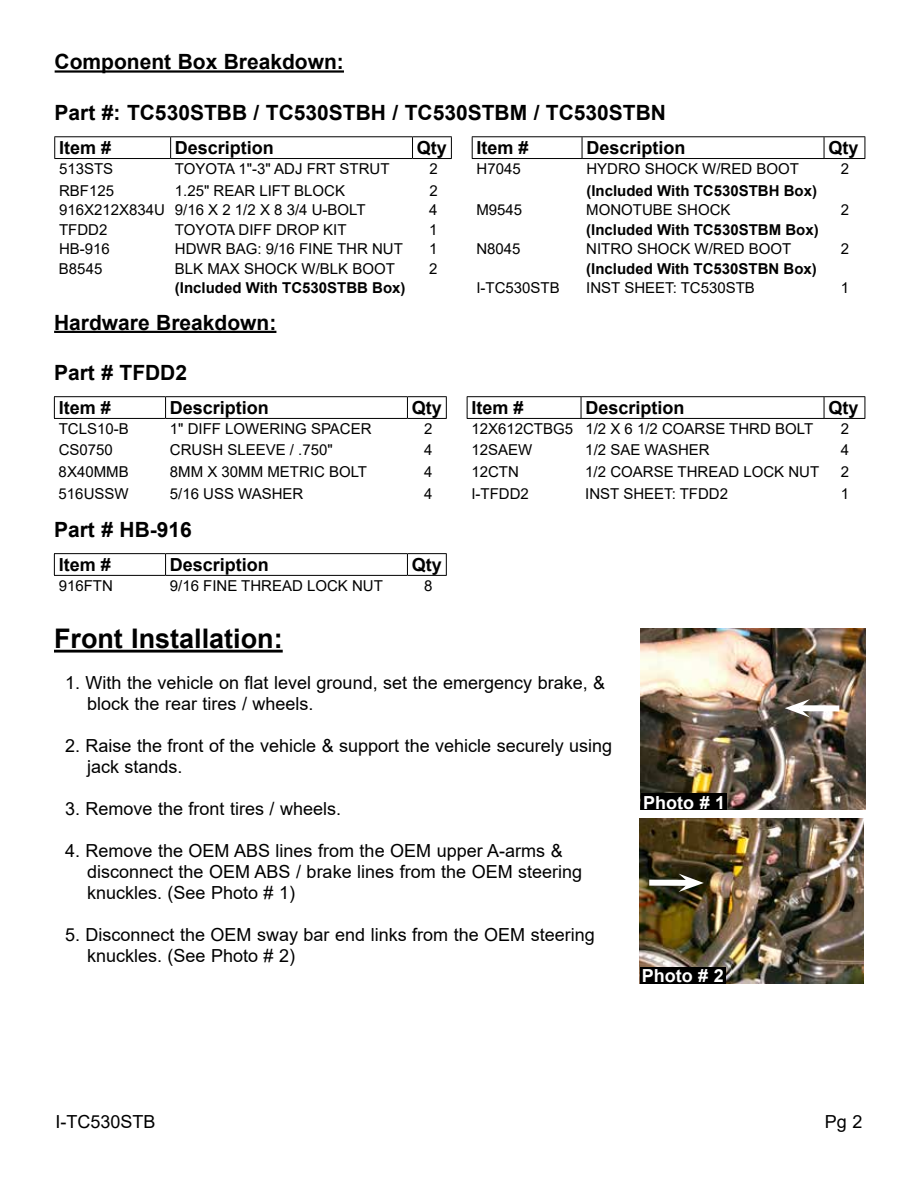
<style>
.page{position:relative;width:918px;height:1188px;background:#fff}
.page>*{position:absolute;margin:0;border:0;box-sizing:border-box;transform-origin:0 0}
.t1{font:700 27px "Arial";color:#000}
.t2{font:700 21px "Arial";color:#000}
.t3{font:18px/21px "Arial";color:#000}
.t4{font:700 18px "Arial";color:#000}
.t5{font:700 18px "Arial";color:#fff}
.t6{font:15px "Arial";color:#000}
.t7{font:700 15px "Arial";color:#000}
</style>
<div class="page">
<hr style="left:55px;top:70px;width:289px;height:3px;background:#000">
<hr style="left:54px;top:331px;width:222px;height:2px;background:#000">
<hr style="left:54px;top:396px;width:112px;height:1px;background:#000">
<svg style="left:54px;top:397px;width:1px;height:21px"></svg>
<hr style="left:166px;top:396px;width:241px;height:1px;background:#000">
<svg style="left:165px;top:397px;width:1px;height:21px"></svg>
<hr style="left:407px;top:396px;width:40px;height:1px;background:#000">
<svg style="left:407px;top:397px;width:1px;height:21px"></svg>
<svg style="left:446px;top:397px;width:1px;height:21px"></svg>
<hr style="left:54px;top:418px;width:112px;height:1px;background:#000">
<hr style="left:166px;top:418px;width:241px;height:1px;background:#000">
<hr style="left:407px;top:418px;width:40px;height:1px;background:#000">
<hr style="left:467px;top:396px;width:114px;height:1px;background:#000">
<svg style="left:467px;top:397px;width:1px;height:21px"></svg>
<hr style="left:581px;top:396px;width:243px;height:1px;background:#000">
<svg style="left:581px;top:397px;width:1px;height:21px"></svg>
<hr style="left:824px;top:396px;width:41px;height:1px;background:#000">
<svg style="left:824px;top:397px;width:1px;height:21px"></svg>
<svg style="left:865px;top:397px;width:1px;height:21px"></svg>
<hr style="left:467px;top:418px;width:114px;height:1px;background:#000">
<hr style="left:581px;top:418px;width:243px;height:1px;background:#000">
<hr style="left:824px;top:418px;width:41px;height:1px;background:#000">
<hr style="left:54px;top:136px;width:117px;height:1px;background:#000">
<svg style="left:54px;top:137px;width:1px;height:21px"></svg>
<hr style="left:171px;top:136px;width:242px;height:1px;background:#000">
<svg style="left:170px;top:137px;width:1px;height:21px"></svg>
<hr style="left:413px;top:136px;width:39px;height:1px;background:#000">
<svg style="left:412px;top:137px;width:1px;height:21px"></svg>
<svg style="left:451px;top:137px;width:1px;height:21px"></svg>
<hr style="left:54px;top:158px;width:117px;height:1px;background:#000">
<hr style="left:171px;top:158px;width:242px;height:1px;background:#000">
<hr style="left:413px;top:158px;width:39px;height:1px;background:#000">
<hr style="left:472px;top:136px;width:110px;height:1px;background:#000">
<svg style="left:472px;top:137px;width:1px;height:21px"></svg>
<hr style="left:582px;top:136px;width:242px;height:1px;background:#000">
<svg style="left:582px;top:137px;width:1px;height:21px"></svg>
<hr style="left:824px;top:136px;width:41px;height:1px;background:#000">
<svg style="left:824px;top:137px;width:1px;height:21px"></svg>
<svg style="left:865px;top:137px;width:1px;height:21px"></svg>
<hr style="left:472px;top:158px;width:110px;height:1px;background:#000">
<hr style="left:582px;top:158px;width:242px;height:1px;background:#000">
<hr style="left:824px;top:158px;width:41px;height:1px;background:#000">
<hr style="left:54px;top:553px;width:112px;height:1px;background:#000">
<svg style="left:54px;top:554px;width:1px;height:21px"></svg>
<hr style="left:166px;top:553px;width:241px;height:1px;background:#000">
<svg style="left:165px;top:554px;width:1px;height:21px"></svg>
<hr style="left:407px;top:553px;width:40px;height:1px;background:#000">
<svg style="left:407px;top:554px;width:1px;height:21px"></svg>
<svg style="left:446px;top:554px;width:1px;height:21px"></svg>
<hr style="left:54px;top:575px;width:112px;height:1px;background:#000">
<hr style="left:166px;top:575px;width:241px;height:1px;background:#000">
<hr style="left:407px;top:575px;width:40px;height:1px;background:#000">
<hr style="left:54px;top:650px;width:229px;height:3px;background:#000">
<img style="left:641px;top:629px;width:224px;height:180px">
<div style="left:642px;top:794px;width:85px;height:16px;background:#000"></div>
<div style="left:800px;top:705px;width:39px;height:6px;background:#fff"></div>
<svg style="left:785px;top:699px;width:25px;height:18px"></svg>
<img style="left:639px;top:818px;width:225px;height:166px">
<div style="left:640px;top:968px;width:85px;height:16px;background:#000"></div>
<div style="left:649px;top:880px;width:40px;height:6px;background:#fff"></div>
<svg style="left:679px;top:874px;width:25px;height:18px"></svg>
<h2 class="t2" style="left:55px;top:47px;width:291px">Component Box Breakdown:</h2>
<h2 class="t2" style="left:55px;top:98px;width:613px">Part #: TC530STBB / TC530STBH / TC530STBM / TC530STBN</h2>
<p class="t4" style="left:59px;top:135px;width:54px">Item #</p>
<p class="t4" style="left:175px;top:135px;width:101px">Description</p>
<p class="t4" style="left:417px;top:135px;width:32px">Qty</p>
<p class="t4" style="left:477px;top:135px;width:54px">Item #</p>
<p class="t4" style="left:586px;top:135px;width:101px">Description</p>
<p class="t4" style="left:828px;top:135px;width:32px">Qty</p>
<p class="t6" style="left:59px;top:158px;width:56px">513STS</p>
<p class="t6" style="left:175px;top:158px;width:216px">TOYOTA 1"-3" ADJ FRT STRUT</p>
<p class="t6" style="left:429px;top:158px;width:10px">2</p>
<p class="t6" style="left:477px;top:158px;width:46px">H7045</p>
<p class="t6" style="left:586px;top:158px;width:214px">HYDRO SHOCK W/RED BOOT</p>
<p class="t6" style="left:841px;top:158px;width:10px">2</p>
<p class="t6" style="left:59px;top:180px;width:57px">RBF125</p>
<p class="t6" style="left:175px;top:180px;width:172px">1.25" REAR LIFT BLOCK</p>
<p class="t6" style="left:429px;top:180px;width:10px">2</p>
<p class="t7" style="left:586px;top:180px;width:232px">(Included With TC530STBH Box)</p>
<p class="t6" style="left:59px;top:199px;width:308px">916X212X834U 9/16 X 2 1/2 X 8 3/4 U-BOLT</p>
<p class="t6" style="left:429px;top:199px;width:10px">4</p>
<p class="t6" style="left:476px;top:199px;width:47px">M9545</p>
<p class="t6" style="left:586px;top:199px;width:146px">MONOTUBE SHOCK</p>
<p class="t6" style="left:841px;top:199px;width:10px">2</p>
<p class="t6" style="left:59px;top:219px;width:50px">TFDD2</p>
<p class="t6" style="left:175px;top:219px;width:173px">TOYOTA DIFF DROP KIT</p>
<p class="t6" style="left:429px;top:219px;width:10px">1</p>
<p class="t7" style="left:586px;top:219px;width:234px">(Included With TC530STBM Box)</p>
<p class="t6" style="left:59px;top:239px;width:52px">HB-916</p>
<p class="t6" style="left:175px;top:239px;width:230px">HDWR BAG: 9/16 FINE THR NUT</p>
<p class="t6" style="left:429px;top:239px;width:10px">1</p>
<p class="t6" style="left:476px;top:239px;width:46px">N8045</p>
<p class="t6" style="left:586px;top:239px;width:207px">NITRO SHOCK W/RED BOOT</p>
<p class="t6" style="left:841px;top:239px;width:10px">2</p>
<p class="t6" style="left:59px;top:258px;width:45px">B8545</p>
<p class="t6" style="left:175px;top:258px;width:222px">BLK MAX SHOCK W/BLK BOOT</p>
<p class="t6" style="left:429px;top:258px;width:10px">2</p>
<p class="t7" style="left:586px;top:258px;width:232px">(Included With TC530STBN Box)</p>
<p class="t7" style="left:175px;top:277px;width:232px">(Included With TC530STBB Box)</p>
<p class="t6" style="left:476px;top:278px;width:85px">I-TC530STB</p>
<p class="t6" style="left:586px;top:278px;width:170px">INST SHEET: TC530STB</p>
<p class="t6" style="left:841px;top:278px;width:10px">1</p>
<h2 class="t2" style="left:54px;top:307px;width:224px">Hardware Breakdown:</h2>
<h2 class="t2" style="left:54px;top:358px;width:135px">Part # TFDD2</h2>
<p class="t4" style="left:59px;top:395px;width:54px">Item #</p>
<p class="t4" style="left:170px;top:395px;width:101px">Description</p>
<p class="t4" style="left:412px;top:395px;width:32px">Qty</p>
<p class="t4" style="left:471px;top:395px;width:54px">Item #</p>
<p class="t4" style="left:585px;top:395px;width:101px">Description</p>
<p class="t4" style="left:828px;top:395px;width:32px">Qty</p>
<p class="t6" style="left:59px;top:418px;width:72px">TCLS10-B</p>
<p class="t6" style="left:170px;top:418px;width:203px">1" DIFF LOWERING SPACER</p>
<p class="t6" style="left:424px;top:418px;width:10px">2</p>
<p class="t6" style="left:471px;top:418px;width:343px">12X612CTBG5 1/2 X 6 1/2 COARSE THRD BOLT</p>
<p class="t6" style="left:841px;top:418px;width:10px">2</p>
<p class="t6" style="left:59px;top:440px;width:56px">CS0750</p>
<p class="t6" style="left:170px;top:440px;width:164px">CRUSH SLEEVE / .750"</p>
<p class="t6" style="left:424px;top:440px;width:10px">4</p>
<p class="t6" style="left:471px;top:440px;width:62px">12SAEW</p>
<p class="t6" style="left:585px;top:440px;width:126px">1/2 SAE WASHER</p>
<p class="t6" style="left:841px;top:440px;width:10px">4</p>
<p class="t6" style="left:59px;top:462px;width:72px">8X40MMB</p>
<p class="t6" style="left:170px;top:462px;width:199px">8MM X 30MM METRIC BOLT</p>
<p class="t6" style="left:424px;top:462px;width:10px">4</p>
<p class="t6" style="left:471px;top:462px;width:49px">12CTN</p>
<p class="t6" style="left:585px;top:462px;width:235px">1/2 COARSE THREAD LOCK NUT</p>
<p class="t6" style="left:841px;top:462px;width:10px">2</p>
<p class="t6" style="left:59px;top:483px;width:72px">516USSW</p>
<p class="t6" style="left:170px;top:483px;width:135px">5/16 USS WASHER</p>
<p class="t6" style="left:424px;top:483px;width:10px">4</p>
<p class="t6" style="left:471px;top:483px;width:59px">I-TFDD2</p>
<p class="t6" style="left:585px;top:483px;width:144px">INST SHEET: TFDD2</p>
<p class="t6" style="left:841px;top:483px;width:10px">1</p>
<h2 class="t2" style="left:54px;top:515px;width:139px">Part # HB-916</h2>
<p class="t4" style="left:59px;top:552px;width:54px">Item #</p>
<p class="t4" style="left:170px;top:552px;width:101px">Description</p>
<p class="t4" style="left:412px;top:552px;width:32px">Qty</p>
<p class="t6" style="left:59px;top:575px;width:56px">916FTN</p>
<p class="t6" style="left:170px;top:575px;width:215px">9/16 FINE THREAD LOCK NUT</p>
<p class="t6" style="left:424px;top:575px;width:10px">8</p>
<h1 class="t1" style="left:54px;top:620px;width:230px">Front Installation:</h1>
<p class="t3" style="left:87px;top:672px;width:520px;text-indent:-22px">1. With the vehicle on flat level ground, set the emergency brake, &amp; block the rear tires / wheels.</p>
<p class="t3" style="left:87px;top:735px;width:527px;text-indent:-22px">2. Raise the front of the vehicle &amp; support the vehicle securely using jack stands.</p>
<p class="t3" style="left:65px;top:798px;width:278px">3. Remove the front tires / wheels.</p>
<p class="t3" style="left:87px;top:840px;width:497px;text-indent:-22px">4. Remove the OEM ABS lines from the OEM upper A-arms &amp; disconnect the OEM ABS / brake lines from the OEM steering knuckles. (See Photo # 1)</p>
<p class="t3" style="left:87px;top:924px;width:509px;text-indent:-22px">5. Disconnect the OEM sway bar end links from the OEM steering knuckles. (See Photo # 2)</p>
<p class="t5" style="left:643px;top:790px;width:84px">Photo # 1</p>
<p class="t5" style="left:642px;top:963px;width:84px">Photo # 2</p>
<p class="t3" style="left:56px;top:1111px;width:102px">I-TC530STB</p>
<p class="t3" style="left:825px;top:1111px;width:39px">Pg 2</p>
</div>
